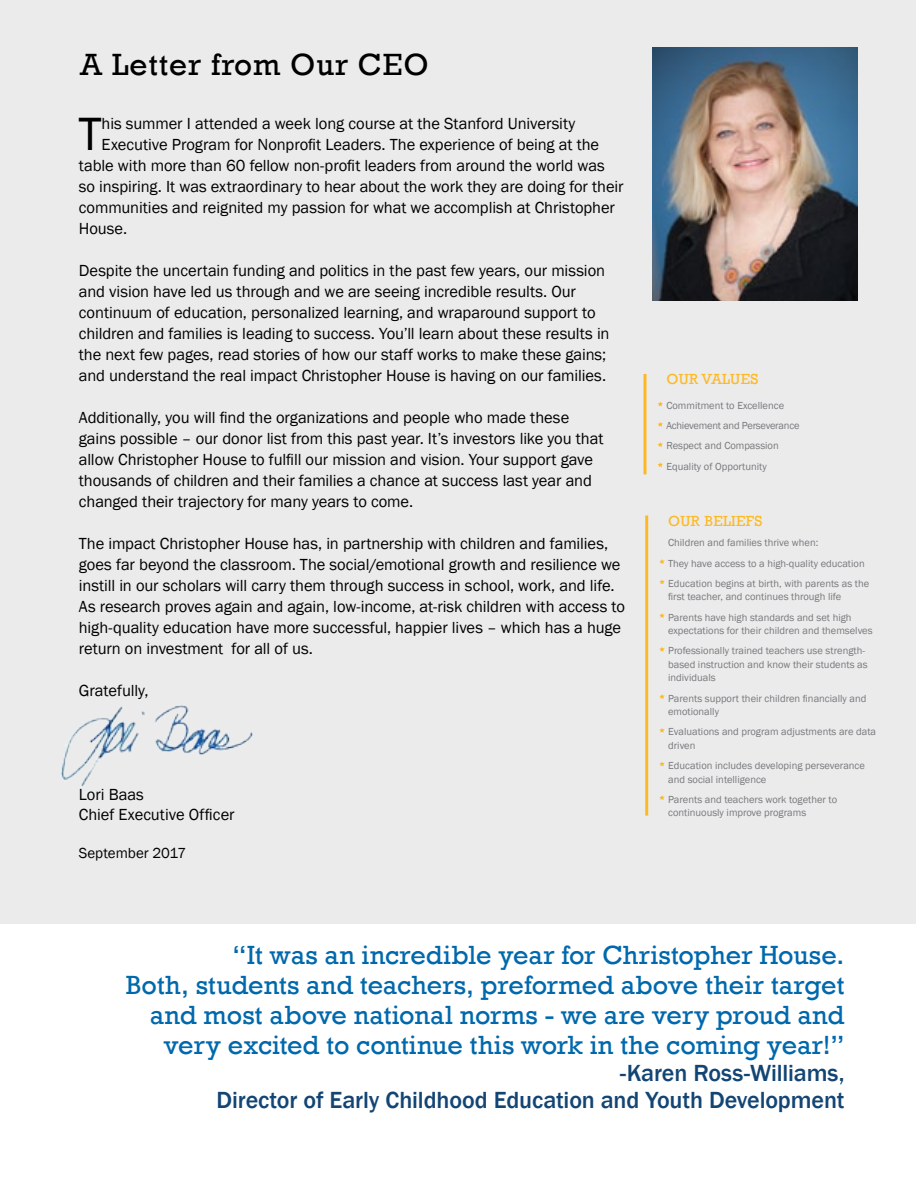
<style>
.page{position:relative;width:918px;height:1188px;background:#fff}
.page>*{position:absolute;margin:0;border:0;box-sizing:border-box;transform-origin:0 0}
.t1{font:48px "Franklin Gothic";color:#000}
.t2{font:31.5px "Rockwell";letter-spacing:.03em;color:#000}
.t3{font:27px/30px "Rockwell";letter-spacing:-.005em;color:#0068ac;text-align:right}
.t4{font:500 24px/27px "Franklin Gothic";letter-spacing:-.005em;color:#134574;text-align:right}
.t5{font:16.5px/21px "Franklin Gothic";letter-spacing:-.005em;color:#000}
.t6{font:15px "Rockwell";letter-spacing:.02em;color:#fdb924}
.t7{font:15px "Franklin Gothic";color:#000}
.t8{font:10.5px/20.2px "Franklin Gothic";color:#77787b}
</style>
<div class="page">
<div style="left:0;top:0;width:916px;height:924px;background:#ebebec"></div>
<svg style="left:658px;top:402px;width:5px;height:5px"></svg>
<svg style="left:658px;top:442px;width:5px;height:5px"></svg>
<svg style="left:658px;top:422px;width:5px;height:5px"></svg>
<svg style="left:658px;top:462px;width:5px;height:5px"></svg>
<hr style="left:644px;top:374px;width:2px;height:100px;background:#fdb924">
<svg style="left:659px;top:579px;width:6px;height:5px"></svg>
<svg style="left:659px;top:559px;width:6px;height:5px"></svg>
<svg style="left:659px;top:613px;width:6px;height:5px"></svg>
<svg style="left:659px;top:647px;width:6px;height:5px"></svg>
<svg style="left:659px;top:694px;width:6px;height:5px"></svg>
<svg style="left:659px;top:728px;width:6px;height:5px"></svg>
<svg style="left:659px;top:762px;width:6px;height:5px"></svg>
<svg style="left:659px;top:795px;width:6px;height:5px"></svg>
<hr style="left:645px;top:515px;width:3px;height:301px;background:#fdb924">
<img style="left:653px;top:48px;width:205px;height:253px">
<img style="left:61px;top:705px;width:192px;height:82px">
<h2 class="t2" style="left:80px;top:47px;width:350px">A Letter from Our CEO</h2>
<h1 class="t1" style="left:78px;top:104px;width:25px">T</h1>
<p class="t5" style="left:102px;top:113px;width:475px">his summer I attended a week long course at the Stanford University</p>
<p class="t5" style="left:102px;top:134px;width:499px">Executive Program for Nonprofit Leaders. The experience of being at the</p>
<p class="t5" style="left:79px;top:155px;width:527px">table with more than 60 fellow non-profit leaders from around the world was</p>
<p class="t5" style="left:79px;top:176px;width:546px">so inspiring. It was extraordinary to hear about the work they are doing for their</p>
<p class="t5" style="left:79px;top:197px;width:538px">communities and reignited my passion for what we accomplish at Christopher</p>
<p class="t5" style="left:79px;top:218px;width:50px">House.</p>
<p class="t5" style="left:79px;top:260px;width:532px">Despite the uncertain funding and politics in the past few years, our mission and vision have led us through and we are seeing incredible results. Our continuum of education, personalized learning, and wraparound support to children and families is leading to success. You’ll learn about these results in the next few pages, read stories of how our staff works to make these gains; and understand the real impact Christopher House is having on our families.</p>
<p class="t5" style="left:79px;top:407px;width:526px">Additionally, you will find the organizations and people who made these gains possible – our donor list from this past year. It’s investors like you that allow Christopher House to fulfill our mission and vision. Your support gave thousands of children and their families a chance at success last year and changed their trajectory for many years to come.</p>
<p class="t5" style="left:79px;top:533px;width:548px">The impact Christopher House has, in partnership with children and families, goes far beyond the classroom. The social/emotional growth and resilience we instill in our scholars will carry them through success in school, work, and life.<br>As research proves again and again, low-income, at-risk children with access to high-quality education have more successful, happier lives – which has a huge return on investment for all of us.</p>
<p class="t5" style="left:79px;top:680px;width:71px">Gratefully,</p>
<p class="t5" style="left:79px;top:785px;width:157px;line-height:19.5px">Lori Baas<br>Chief Executive Officer</p>
<p class="t7" style="left:79px;top:844px;width:109px">September 2017</p>
<p class="t6" style="left:666px;top:371px;width:93px">OUR VALUES</p>
<p class="t8" style="left:666px;top:396px;width:135px">Commitment to Excellence<br>Achievement and Perseverance<br>Respect and Compassion<br>Equality of Opportunity</p>
<p class="t6" style="left:668px;top:512px;width:96px">OUR BELIEFS</p>
<p class="t8" style="left:668px;top:533px;width:203px">Children and families thrive when:<br>They have access to a high-quality education<br>Education begins at birth, with parents as the</p>
<p class="t8" style="left:668px;top:587px;width:185px">first teacher, and continues through life<br>Parents have high standards and set high</p>
<p class="t8" style="left:668px;top:621px;width:206px">expectations for their children and themselves<br>Professionally trained teachers use strength-</p>
<p class="t8" style="left:668px;top:658px;width:201px;line-height:13.5px">based instruction and know their students as individuals</p>
<p class="t8" style="left:668px;top:692px;width:200px;line-height:13.5px">Parents support their children financially and emotionally</p>
<p class="t8" style="left:668px;top:725px;width:210px;line-height:13.5px">Evaluations and program adjustments are data driven</p>
<p class="t8" style="left:668px;top:759px;width:198px;line-height:13.5px">Education includes developing perseverance and social intelligence</p>
<p class="t8" style="left:668px;top:793px;width:171px;line-height:13.5px">Parents and teachers work together to continuously improve programs</p>
<h3 class="t3" style="left:126px;top:941px;width:720px">“It was an incredible year for Christopher House.<br>Both, students and teachers, preformed above their target and most above national norms - we are very proud and very excited to continue this work in the coming year!”</h3>
<h3 class="t4" style="left:216px;top:1060px;width:630px">-Karen Ross-Williams,<br>Director of Early Childhood Education and Youth Development</h3>
</div>
